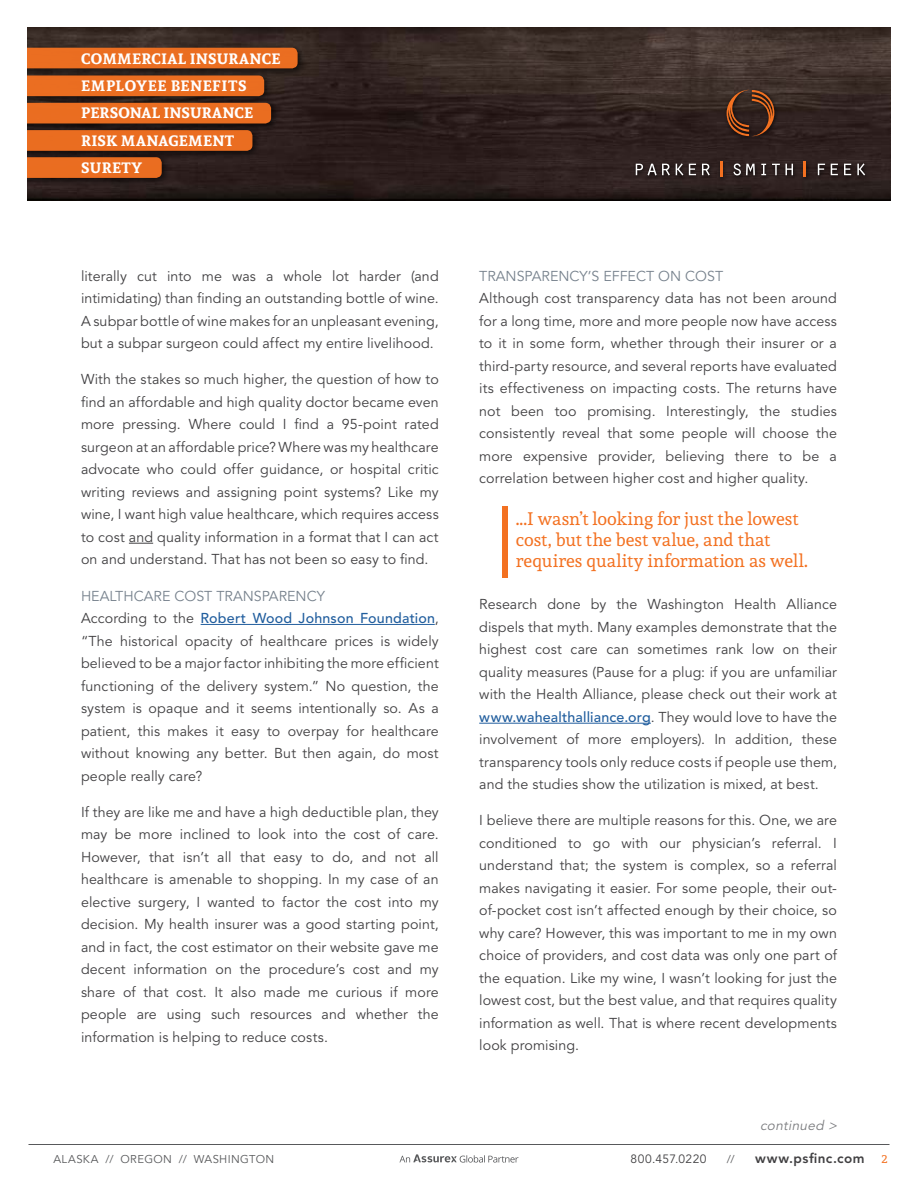
<style>
.page{position:relative;width:918px;height:1188px;background:#fff}
.page>*{position:absolute;margin:0;border:0;box-sizing:border-box;transform-origin:0 0}
.t1{font:18px/21px "Andada";color:#f37121}
.t2{font:700 15px/27.3px "Andada";letter-spacing:.015em;color:#fff}
.t3{font:14.25px/22.5px "Avenir LT Std";letter-spacing:.005em;color:#414042;text-align:justify}
.t4{font:14.25px "Avenir LT Std";color:#77828d}
.t5{font:800 13.5px "Avenir LT Std";letter-spacing:.035em;color:#414042}
.t6{font:italic 13.5px "Avenir LT Std";color:#797a7d}
.t7{font:12px "Avenir LT Std";letter-spacing:.03em;color:#414042}
.t8{font:11.25px "Avenir LT Std";letter-spacing:.035em;color:#58595b}
.s1{color:#77828d}
.s2{font-weight:500;color:#215e9e}
.s3{font-family:"Andada";font-weight:400;font-size:12px;color:#f37121}
</style>
<div class="page">
<img style="left:27px;top:27px;width:864px;height:173px">
<div style="left:633px;top:88px;width:237px;height:94px;background:#000;opacity:.75"></div>
<svg style="left:726px;top:90px;width:49px;height:46px;background:#58321e"></svg>
<svg style="left:636px;top:164px;width:34px;height:12px"></svg>
<svg style="left:676px;top:163px;width:7px;height:13px"></svg>
<svg style="left:689px;top:164px;width:7px;height:11px"></svg>
<svg style="left:702px;top:164px;width:8px;height:12px"></svg>
<svg style="left:733px;top:163px;width:22px;height:12px"></svg>
<svg style="left:761px;top:164px;width:5px;height:11px"></svg>
<svg style="left:772px;top:164px;width:21px;height:11px"></svg>
<svg style="left:818px;top:164px;width:7px;height:11px"></svg>
<svg style="left:831px;top:164px;width:7px;height:11px"></svg>
<svg style="left:844px;top:164px;width:7px;height:11px"></svg>
<svg style="left:857px;top:163px;width:8px;height:12px"></svg>
<svg style="left:720px;top:161px;width:2px;height:16px"></svg>
<svg style="left:804px;top:161px;width:2px;height:16px"></svg>
<div style="left:15px;top:43px;width:292px;height:35px;background:#000;opacity:.75"></div>
<div style="left:27px;top:48px;width:271px;height:20px;background:#eb6e21"></div>
<div style="left:15px;top:71px;width:259px;height:34px;background:#000;opacity:.75"></div>
<div style="left:27px;top:75px;width:237px;height:21px;background:#eb6e21"></div>
<div style="left:16px;top:98px;width:264px;height:35px;background:#000;opacity:.75"></div>
<div style="left:27px;top:103px;width:244px;height:21px;background:#ea6d20"></div>
<div style="left:15px;top:125px;width:247px;height:35px;background:#000;opacity:.75"></div>
<svg style="left:27px;top:130px;width:225px;height:21px;background:#e66b20"></svg>
<div style="left:19px;top:153px;width:152px;height:34px;background:#000;opacity:.75"></div>
<svg style="left:27px;top:157px;width:135px;height:21px;background:#e56b20"></svg>
<div style="left:0;top:9px;width:27px;height:218px;background:#fff"></div>
<hr style="left:28px;top:1144px;width:862px;height:1px;background:#58595b">
<svg style="left:399px;top:1154px;width:120px;height:9px"></svg>
<svg style="left:129px;top:543px;width:24px;height:1px"></svg>
<hr style="left:201px;top:624px;width:234px;height:1px;background:#215e9e">
<hr style="left:479px;top:723px;width:172px;height:1px;background:#215e9e">
<div style="left:502px;top:506px;width:6px;height:72px;background:#f37121"></div>
<p class="t2" style="left:81px;top:44px;width:201px">COMMERCIAL INSURANCE<br>EMPLOYEE BENEFITS<br>PERSONAL INSURANCE<br>RISK MANAGEMENT<br>SURETY</p>
<p class="t3" style="left:81px;top:265px;width:359px">literally cut into me was a whole lot harder (and intimidating) than finding an outstanding bottle of wine.<br>A subpar bottle of wine makes for an unpleasant evening, but a subpar surgeon could affect my entire livelihood.</p>
<p class="t3" style="left:81px;top:369px;width:359px">With the stakes so much higher, the question of how to find an affordable and high quality doctor became even more pressing. Where could I find a 95-point rated surgeon at an affordable price? Where was my healthcare advocate who could offer guidance, or hospital critic writing reviews and assigning point systems? Like my wine, I want high value healthcare, which requires access to cost and quality information in a format that I can act on and understand. That has not been so easy to find.</p>
<p class="t3" style="left:81px;top:585px;width:359px;text-align:left"><span class="s1">HEALTHCARE COST TRANSPARENCY<br></span>According to the <span class="s2">Robert Wood Johnson Foundation</span>, “The historical opacity of healthcare prices is widely believed to be a major factor inhibiting the more efficient functioning of the delivery system.” No question, the system is opaque and it seems intentionally so. As a patient, this makes it easy to overpay for healthcare without knowing any better. But then again, do most people really care?</p>
<p class="t3" style="left:81px;top:801px;width:359px">If they are like me and have a high deductible plan, they may be more inclined to look into the cost of care.<br>However, that isn’t all that easy to do, and not all healthcare is amenable to shopping. In my case of an elective surgery, I wanted to factor the cost into my decision. My health insurer was a good starting point, and in fact, the cost estimator on their website gave me decent information on the procedure’s cost and my share of that cost. It also made me curious if more people are using such resources and whether the information is helping to reduce costs.</p>
<p class="t4" style="left:479px;top:268px;width:245px">TRANSPARENCY’S EFFECT ON COST</p>
<p class="t3" style="left:479px;top:288px;width:359px">Although cost transparency data has not been around for a long time, more and more people now have access to it in some form, whether through their insurer or a third-party resource, and several reports have evaluated its effectiveness on impacting costs. The returns have not been too promising. Interestingly, the studies consistently reveal that some people will choose the more expensive provider, believing there to be a correlation between higher cost and higher quality.</p>
<p class="t1" style="left:516px;top:508px;width:294px">...I wasn’t looking for just the lowest cost, but the best value, and that requires quality information as well.</p>
<p class="t3" style="left:479px;top:594px;width:359px">Research done by the Washington Health Alliance dispels that myth. Many examples demonstrate that the highest cost care can sometimes rank low on their quality measures (Pause for a plug: if you are unfamiliar with the Health Alliance, please check out their work at <span class="s2">www.wahealthalliance.org</span>. They would love to have the involvement of more employers). In addition, these transparency tools only reduce costs if people use them, and the studies show the utilization is mixed, at best.</p>
<p class="t3" style="left:479px;top:810px;width:359px">I believe there are multiple reasons for this. One, we are conditioned to go with our physician’s referral. I understand that; the system is complex, so a referral makes navigating it easier. For some people, their out&shy;of-pocket cost isn’t affected enough by their choice, so why care? However, this was important to me in my own choice of providers, and cost data was only one part of the equation. Like my wine, I wasn’t looking for just the lowest cost, but the best value, and that requires quality information as well. That is where recent developments look promising.</p>
<p class="t6" style="left:760px;top:1117px;width:81px">continued &gt;</p>
<p class="t8" style="left:53px;top:1152px;width:222px">ALASKA // OREGON // WASHINGTON</p>
<p class="t7" style="left:630px;top:1152px;width:77px">800.457.0220</p>
<p class="t8" style="left:727px;top:1152px;width:9px">//</p>
<p class="t5" style="left:755px;top:1150px;width:134px">www.psfinc.com <span class="s3">2</span></p>
</div>
